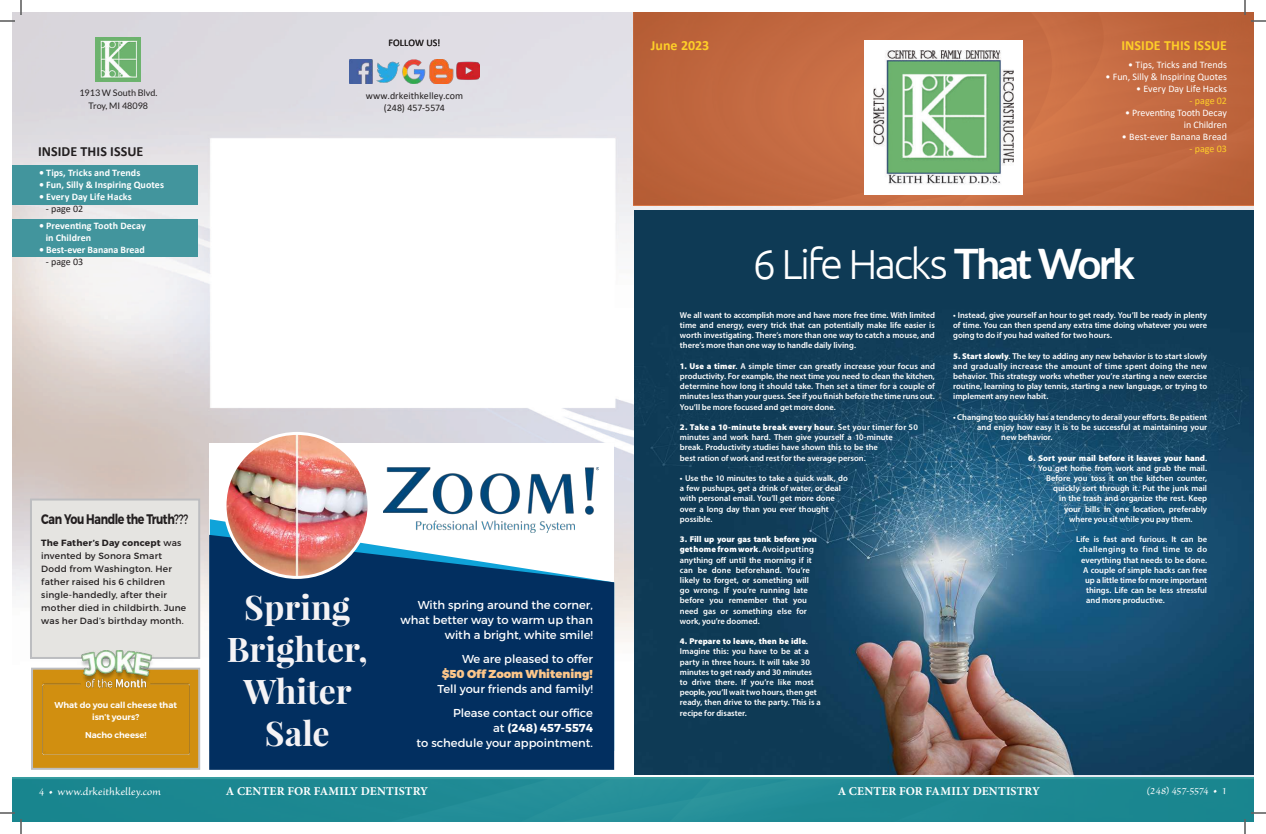
<style>
.page{position:relative;width:1266px;height:834px;background:#fff}
.page>*{position:absolute;margin:0;border:0;box-sizing:border-box;transform-origin:0 0}
.t1{font:300 42px "Ubuntu";letter-spacing:-.06em;color:#fff}
.t2{font:700 34px/42px "Playfair Display";color:#f5f3f5;text-align:center}
.t3{font:700 14px "Calibri";letter-spacing:.005em;color:#fece28}
.t4{font:700 14px "Calibri";letter-spacing:.005em;color:#231f20}
.t5{font:700 13.9px "Montserrat";letter-spacing:-.04em;color:#231f20;scale:.79 1}
.t6{font:700 12px "Minion Pro";letter-spacing:.015em;color:#fff}
.t7{font:12px "Sanvito Pro";letter-spacing:.01em;color:#fff}
.t8{font:12px "Sanvito Pro";letter-spacing:-.02em;color:#fff}
.t9{font:11.5px/15px "Montserrat";color:#fff;text-align:right}
.t10{font:900 11.5px "Montserrat";color:#fcc68a}
.t11{font:10px/12px "Calibri";color:#fff;text-align:right}
.t12{font:700 10px/12px "Calibri";letter-spacing:.005em;color:#fff}
.t13{font:10px/12px "Calibri";letter-spacing:.005em;color:#231f20;text-align:center}
.t14{font:10px "Calibri";color:#fece28}
.t15{font:9px/13px "Montserrat";letter-spacing:.025em;color:#231f20}
.t16{font:9px/13px "Lato";color:#231f20;text-align:center}
.t17{font:600 8.5px/10.2px "Myriad Pro";color:#fff;text-align:justify}
.t18{font:600 8.5px/12px "Montserrat";color:#fff;text-align:center}
.t19{font:900 8.5px "Myriad Pro";letter-spacing:.005em;color:#fff}
.t20{font:600 8.5px "Myriad Pro";letter-spacing:.035em;color:#fff}
.s1{font-weight:400}
.s2{font-weight:700}
.s3{font-family:"Lato";font-weight:700}
.s4{font-weight:900}
.s5{font-weight:600}
.s6{font-size:14px}
</style>
<div class="page">
<img style="left:12px;top:12px;width:1242px;height:765px">
<div style="left:633px;top:12px;width:621px;height:193px;background:#c26840"></div>
<div style="left:12px;top:219px;width:185px;height:37px;background:#42959d"></div>
<div style="left:12px;top:165px;width:185px;height:39px;background:#42959d"></div>
<img style="left:350px;top:60px;width:129px;height:23px">
<div style="left:12px;top:777px;width:1242px;height:45px;background:#1d8992"></div>
<div style="left:864px;top:40px;width:159px;height:154px;background:#fff"></div>
<img style="left:874px;top:50px;width:139px;height:135px">
<img style="left:96px;top:38px;width:45px;height:43px">
<div style="left:30px;top:499px;width:170px;height:160px;background:#e5e4e1;border:2px solid #bcbdc0"></div>
<div style="left:31px;top:668px;width:169px;height:102px;background:#d18f10;border:2px solid #bcbdc0"></div>
<img style="left:42px;top:651px;width:147px;height:104px">
<img style="left:634px;top:210px;width:620px;height:564px">
<div style="left:209px;top:443px;width:405px;height:327px;background:#fff"></div>
<svg style="left:209px;top:535px;width:405px;height:235px;background:#16416e"></svg>
<img style="left:383px;top:468px;width:216px;height:64px">
<img style="left:225px;top:434px;width:144px;height:143px;border-radius:71px">
<div style="left:224px;top:432px;width:147px;height:147px;border:3px solid #fff;border-radius:50%"></div>
<svg style="left:0;top:0;width:22px;height:22px"></svg>
<svg style="left:0;top:812px;width:22px;height:22px"></svg>
<svg style="left:1244px;top:0;width:22px;height:22px"></svg>
<svg style="left:1244px;top:812px;width:22px;height:22px"></svg>
<p class="t16" style="left:79px;top:86px;width:79px">1913 W South Blvd.<br>Troy, MI 48098</p>
<h3 class="t4" style="left:38px;top:142px;width:107px">INSIDE THIS ISSUE</h3>
<p class="t12" style="left:39px;top:167px;width:103px">• Tips, Tricks and Trends</p>
<p class="t12" style="left:39px;top:179px;width:127px">• Fun, Silly &amp; Inspiring Quotes</p>
<p class="t12" style="left:39px;top:191px;width:94px">• Every Day Life Hacks</p>
<p class="t13" style="left:46px;top:203px;width:39px">- page 02</p>
<p class="t12" style="left:46px;top:219px;width:102px;text-indent:-7px">• Preventing Tooth Decay in Children</p>
<p class="t12" style="left:39px;top:243px;width:107px">• Best-ever Banana Bread</p>
<p class="t13" style="left:46px;top:255px;width:39px">- page 03</p>
<p class="t13" style="left:389px;top:36px;width:53px">FOLLOW US!</p>
<p class="t13" style="left:366px;top:90px;width:99px">www.drkeithkelley.com (248) 457-5574</p>
<h3 class="t5" style="left:41px;top:511px;width:188px">Can You Handle the Truth<span class="s1">???</span></h3>
<p class="t15" style="left:41px;top:536px;width:147px"><span class="s2">The Father’s Day concept</span> was invented by Sonora Smart<br>Dodd from Washington. Her father raised his 6 children single-handedly, after their mother died in childbirth. June was her Dad’s birthday month.</p>
<p class="t18" style="left:55px;top:700px;width:124px">What do you call cheese that isn’t yours?</p>
<p class="t18" style="left:85px;top:730px;width:63px">Nacho cheese!</p>
<h2 class="t2" style="left:227px;top:586px;width:143px">Spring<br>Brighter,<br>Whiter<br>Sale</h2>
<h3 class="t9" style="left:401px;top:597px;width:194px">With spring around the corner, what better way to warm up than with a bright, white smile!</h3>
<h3 class="t9" style="left:462px;top:651px;width:132px">We are pleased to offer</h3>
<h3 class="t10" style="left:442px;top:666px;width:153px">$50 Off Zoom Whitening!</h3>
<h3 class="t9" style="left:438px;top:677px;width:157px;line-height:24px">Tell your friends and family!<br>Please contact our office</h3>
<h3 class="t9" style="left:417px;top:720px;width:178px">at <span class="s2">(248) 457-5574<br></span>to schedule your appointment.</h3>
<h3 class="t3" style="left:651px;top:35px;width:60px">June 2023</h3>
<h3 class="t3" style="left:1122px;top:35px;width:107px">INSIDE THIS ISSUE</h3>
<p class="t11" style="left:1128px;top:58px;width:100px">• Tips, Tricks and Trends</p>
<p class="t11" style="left:1106px;top:70px;width:123px">• Fun, Silly &amp; Inspiring Quotes</p>
<p class="t11" style="left:1136px;top:82px;width:92px">• Every Day Life Hacks</p>
<p class="t14" style="left:1190px;top:93px;width:39px">- page 02</p>
<p class="t11" style="left:1125px;top:106px;width:103px">• Preventing Tooth Decay in Children</p>
<p class="t11" style="left:1122px;top:130px;width:107px">• Best-ever Banana Bread</p>
<p class="t14" style="left:1190px;top:141px;width:39px">- page 03</p>
<h1 class="t1" style="left:752px;top:239px;width:384px">6 Life Hacks <span class="s3">That Work</span></h1>
<p class="t17" style="left:680px;top:310px;width:257px">We all want to accomplish more and have more free time. With limited time and energy, every trick that can potentially make life easier is worth investigating. There’s more than one way to catch a mouse, and there’s more than one way to handle daily living.</p>
<p class="t17" style="left:680px;top:361px;width:257px"><span class="s4">1. Use a timer</span>. A simple timer can greatly increase your focus and productivity. For example, the next time you need to clean the kitchen, determine how long it should take. Then set a timer for a couple of minutes less than your guess. See if you finish before the time runs out.<br>You’ll be more focused and get more done.</p>
<p class="t17" style="left:680px;top:422px;width:239px;text-align:left"><span class="s4">2. Take a 10-minute break every hour</span>. Set your timer for 50 minutes and work hard. Then give yourself a 10-minute break. Productivity studies have shown this to be the<br>best ration of work and rest for the average person.</p>
<p class="t17" style="left:680px;top:473px;width:170px;text-align:left">• Use the 10 minutes to take a quick walk, do a few pushups, get a drink of water, or deal with personal email. You’ll get more done over a long day than you ever thought possible.</p>
<p class="t17" style="left:680px;top:534px;width:138px;text-align:left"><span class="s4">3. Fill up your gas tank before you get home from work</span>. Avoid putting anything off until the morning if it can be done beforehand. You’re likely to forget, or something will go wrong. If you’re running late before you remember that you need gas or something else for work, you’re doomed.</p>
<p class="t17" style="left:680px;top:636px;width:142px;text-align:left"><span class="s4">4. Prepare to leave, then be idle</span>.<br>Imagine this: you have to be at a party in three hours. It will take 30 minutes to get ready and 30 minutes to drive there. If you’re like most people, you’ll wait two hours, then get ready, then drive to the party. This is a recipe for disaster.</p>
<p class="t17" style="left:953px;top:310px;width:256px">• Instead, give yourself an hour to get ready. You’ll be ready in plenty of time. You can then spend any extra time doing whatever you were going to do if you had waited for two hours.</p>
<p class="t17" style="left:953px;top:350px;width:256px"><span class="s4">5. Start slowly</span>. The key to adding any new behavior is to start slowly and gradually increase the amount of time spent doing the new behavior. This strategy works whether you’re starting a new exercise routine, learning to play tennis, starting a new language, or trying to implement any new habit.</p>
<p class="t17" style="left:953px;top:412px;width:255px">• Changing too quickly has a tendency to derail your efforts. Be patient</p>
<p class="t17" style="left:977px;top:422px;width:232px">and enjoy how easy it is to be successful at maintaining your</p>
<p class="t17" style="left:1001px;top:432px;width:53px">new behavior.</p>
<p class="t19" style="left:1028px;top:453px;width:181px">6. Sort your mail before it leaves your hand<span class="s5">.</span></p>
<p class="t17" style="left:1038px;top:463px;width:170px">You get home from work and grab the mail.</p>
<p class="t17" style="left:1046px;top:473px;width:163px">Before you toss it on the kitchen counter,</p>
<p class="t17" style="left:1053px;top:483px;width:155px">quickly sort through it. Put the junk mail</p>
<p class="t17" style="left:1059px;top:493px;width:149px">in the trash and organize the rest. Keep</p>
<p class="t17" style="left:1064px;top:503px;width:145px">your bills in one location, preferably</p>
<p class="t17" style="left:1069px;top:514px;width:125px">where you sit while you pay them.</p>
<p class="t17" style="left:1076px;top:534px;width:133px">Life is fast and furious. It can be</p>
<p class="t20" style="left:1079px;top:544px;width:129px">challenging to find time to do</p>
<p class="t17" style="left:1081px;top:554px;width:127px">everything that needs to be done.</p>
<p class="t17" style="left:1083px;top:565px;width:126px">A couple of simple hacks can free</p>
<p class="t17" style="left:1085px;top:575px;width:123px">up a little time for more important</p>
<p class="t17" style="left:1086px;top:585px;width:122px">things. Life can be less stressful</p>
<p class="t17" style="left:1086px;top:595px;width:80px">and more productive.</p>
<h3 class="t7" style="left:39px;top:785px;width:123px">4 <span class="s6">•</span> www.drkeithkelley.com</h3>
<h3 class="t8" style="left:1147px;top:785px;width:82px">(248) 457-5574 <span class="s6">•</span> 1</h3>
<h3 class="t6" style="left:226px;top:783px;width:204px">A CENTER FOR FAMILY DENTISTRY</h3>
<h3 class="t6" style="left:838px;top:783px;width:204px">A CENTER FOR FAMILY DENTISTRY</h3>
</div>
